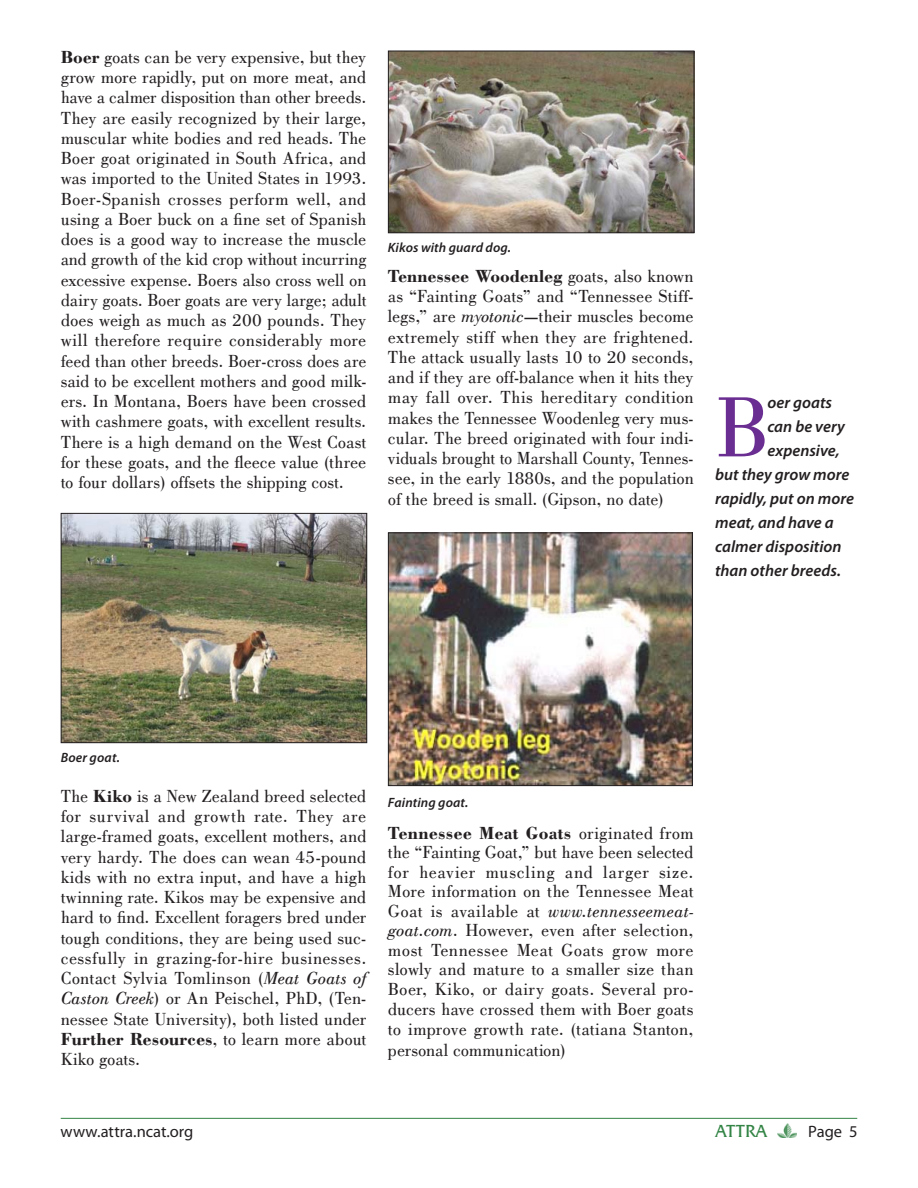
<style>
.page{position:relative;width:918px;height:1188px;background:#fff}
.page>*{position:absolute;margin:0;border:0;box-sizing:border-box;transform-origin:0 0}
.t1{font:88.35px "Bodoni";color:#6a2d91}
.t2{font:18px/20.2px "Bodoni";letter-spacing:.005em;color:#231f20;text-align:justify}
.t3{font:18px "Friz Quadrata IT Cby BT";letter-spacing:-.01em;color:#338445}
.t4{font:italic 600 16.5px "Myriad Pro";color:#231f20}
.t5{font:16.5px "Myriad Pro";color:#231f20}
.t6{font:italic 600 13.5px "Myriad Pro";letter-spacing:.01em;color:#231f20}
.s1{font-weight:700}
.s2{font-style:italic}
</style>
<div class="page">
<img style="left:777px;top:1123px;width:20px;height:14px">
<img style="left:63px;top:515px;width:302px;height:226px">
<div style="left:61px;top:513px;width:306px;height:230px;border:1px solid #231f20"></div>
<img style="left:390px;top:53px;width:302px;height:178px">
<div style="left:388px;top:51px;width:306px;height:182px;border:1px solid #231f20"></div>
<img style="left:390px;top:534px;width:301px;height:250px">
<div style="left:388px;top:532px;width:305px;height:254px;border:1px solid #231f20"></div>
<hr style="left:61px;top:1118px;width:796px;height:1px;background:#338445">
<p class="t2" style="left:61px;top:47px;width:307px"><span class="s1">Boer</span> goats can be very expensive, but they grow more rapidly, put on more meat, and have a calmer disposition than other breeds.<br>They are easily recognized by their large, muscular white bodies and red heads. The Boer goat originated in South Africa, and was imported to the United States in 1993.<br>Boer-Spanish crosses perform well, and using a Boer buck on a fine set of Spanish does is a good way to increase the muscle and growth of the kid crop without incurring excessive expense. Boers also cross well on dairy goats. Boer goats are very large; adult does weigh as much as 200 pounds. They will therefore require considerably more feed than other breeds. Boer-cross does are said to be excellent mothers and good milk&shy;ers. In Montana, Boers have been crossed with cashmere goats, with excellent results.<br>There is a high demand on the West Coast for these goats, and the fleece value (three to four dollars) offsets the shipping cost.</p>
<p class="t6" style="left:388px;top:242px;width:125px">Kikos with guard dog.</p>
<p class="t2" style="left:388px;top:266px;width:307px"><span class="s1">Tennessee Woodenleg</span> goats, also known as “Fainting Goats” and “Tennessee Stiff&shy;legs,” are <span class="s2">myotonic</span>—their muscles become extremely stiff when they are frightened.<br>The attack usually lasts 10 to 20 seconds, and if they are off-balance when it hits they may fall over. This hereditary condition makes the Tennessee Woodenleg very mus&shy;cular. The breed originated with four indi&shy;viduals brought to Marshall County, Tennes&shy;see, in the early 1880s, and the population of the breed is small. (Gipson, no date)</p>
<h1 class="t1" style="left:715px;top:376px;width:54px">B</h1>
<p class="t4" style="left:767px;top:397px;width:66px">oer goats</p>
<p class="t4" style="left:767px;top:421px;width:79px">can be very</p>
<p class="t4" style="left:767px;top:445px;width:74px">expensive,</p>
<p class="t4" style="left:715px;top:469px;width:136px">but they grow more</p>
<p class="t4" style="left:715px;top:493px;width:140px">rapidly, put on more</p>
<p class="t4" style="left:715px;top:517px;width:120px">meat, and have a</p>
<p class="t4" style="left:715px;top:541px;width:128px">calmer disposition</p>
<p class="t4" style="left:715px;top:565px;width:127px">than other breeds.</p>
<p class="t6" style="left:61px;top:752px;width:61px">Boer goat.</p>
<p class="t2" style="left:61px;top:786px;width:307px">The <span class="s1">Kiko</span> is a New Zealand breed selected for survival and growth rate. They are large-framed goats, excellent mothers, and very hardy. The does can wean 45-pound kids with no extra input, and have a high twinning rate. Kikos may be expensive and hard to find. Excellent foragers bred under tough conditions, they are being used suc&shy;cessfully in grazing-for-hire businesses.<br>Contact Sylvia Tomlinson (<span class="s2">Meat Goats of Caston Creek</span>) or An Peischel, PhD, (Ten&shy;nessee State University), both listed under <span class="s1">Further Resources</span>, to learn more about Kiko goats.</p>
<p class="t6" style="left:388px;top:797px;width:82px">Fainting goat.</p>
<p class="t2" style="left:388px;top:823px;width:307px;line-height:19.6px"><span class="s1">Tennessee Meat Goats</span> originated from the “Fainting Goat,” but have been selected for heavier muscling and larger size.<br>More information on the Tennessee Meat Goat is available at <span class="s2">www.tennesseemeat&shy;goat.com</span>. However, even after selection, most Tennessee Meat Goats grow more slowly and mature to a smaller size than Boer, Kiko, or dairy goats. Several pro&shy;ducers have crossed them with Boer goats to improve growth rate. (tatiana Stanton, personal communication)</p>
<p class="t5" style="left:60px;top:1126px;width:135px">www.attra.ncat.org</p>
<p class="t3" style="left:715px;top:1120px;width:53px">ATTRA</p>
<p class="t5" style="left:808px;top:1126px;width:51px">Page 5</p>
</div>
